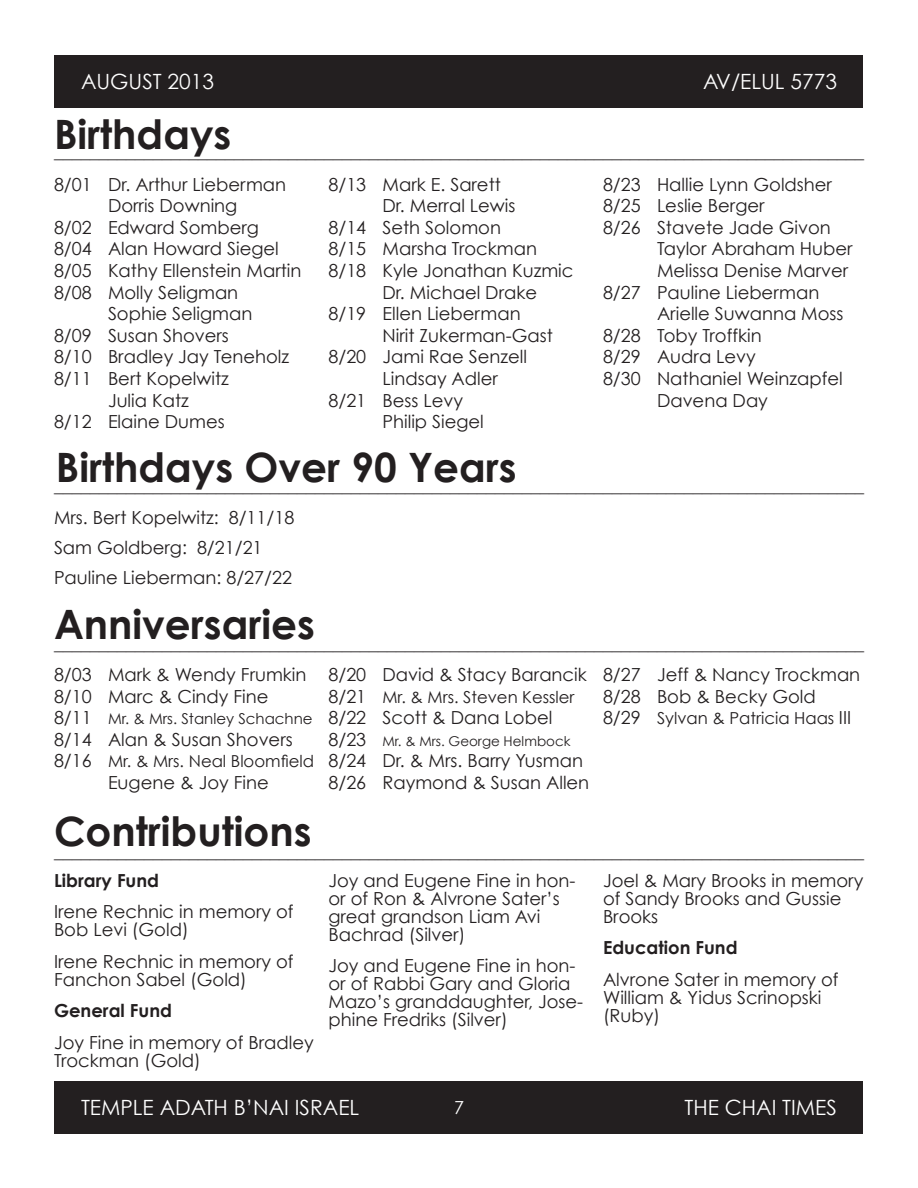
<style>
.page{position:relative;width:918px;height:1188px;background:#fff}
.page>*{position:absolute;margin:0;border:0;box-sizing:border-box;transform-origin:0 0}
.t1{font:700 40.5px "Century Gothic";color:#231f20}
.t2{font:21px "Century Gothic";color:#fff}
.BIRTHDAY{font:18px "Century Gothic";color:#231f20}
.Contribution{font:18px/18px "Century Gothic";color:#231f20}
.Contribution-2{font:700 18px "Century Gothic";color:#231f20}
.t3{font:18px "Century Gothic";color:#fff}
.BIRTHDAY-2{font:16.5px "Century Gothic";color:#231f20}
.BIRTHDAY-3{font:15px "Century Gothic";color:#231f20}
.BIRTHDAY-4{font:13.5px "Century Gothic";color:#231f20}
.s1{font-size:18px}
</style>
<div class="page">
<div style="left:55px;top:55px;width:808px;height:53px;background:#231f20"></div>
<div style="left:55px;top:1081px;width:808px;height:53px;background:#231f20"></div>
<p class="t2" style="left:81px;top:69px;width:135px">AUGUST 2013</p>
<p class="t2" style="left:703px;top:69px;width:135px">AV/ELUL 5773</p>
<p class="t1" style="left:54px;top:109px;width:179px">Birthdays</p>
<p class="Contribution" style="left:54px;top:142px;width:811px">__________________________________________________________________________________________</p>
<p class="BIRTHDAY" style="left:54px;top:173px;width:234px">8/01 Dr. Arthur Lieberman</p>
<p class="BIRTHDAY" style="left:108px;top:195px;width:131px">Dorris Downing</p>
<p class="BIRTHDAY" style="left:54px;top:216px;width:207px">8/02 Edward Somberg</p>
<p class="BIRTHDAY" style="left:54px;top:238px;width:226px">8/04 Alan Howard Siegel</p>
<p class="BIRTHDAY" style="left:54px;top:259px;width:249px">8/05 Kathy Ellenstein Martin</p>
<p class="BIRTHDAY" style="left:54px;top:281px;width:186px">8/08 Molly Seligman</p>
<p class="BIRTHDAY" style="left:108px;top:303px;width:146px">Sophie Seligman</p>
<p class="BIRTHDAY" style="left:54px;top:324px;width:176px">8/09 Susan Shovers</p>
<p class="BIRTHDAY" style="left:54px;top:346px;width:237px">8/10 Bradley Jay Teneholz</p>
<p class="BIRTHDAY" style="left:54px;top:367px;width:176px">8/11 Bert Kopelwitz</p>
<p class="BIRTHDAY" style="left:108px;top:389px;width:82px">Julia Katz</p>
<p class="BIRTHDAY" style="left:54px;top:411px;width:172px">8/12 Elaine Dumes</p>
<p class="BIRTHDAY" style="left:328px;top:173px;width:174px">8/13 Mark E. Sarett</p>
<p class="BIRTHDAY" style="left:382px;top:195px;width:134px">Dr. Merral Lewis</p>
<p class="BIRTHDAY" style="left:328px;top:216px;width:174px">8/14 Seth Solomon</p>
<p class="BIRTHDAY" style="left:328px;top:238px;width:210px">8/15 Marsha Trockman</p>
<p class="BIRTHDAY" style="left:328px;top:259px;width:247px">8/18 Kyle Jonathan Kuzmic</p>
<p class="BIRTHDAY" style="left:382px;top:281px;width:156px">Dr. Michael Drake</p>
<p class="BIRTHDAY" style="left:328px;top:303px;width:194px">8/19 Ellen Lieberman</p>
<p class="BIRTHDAY" style="left:382px;top:324px;width:172px">Nirit Zukerman-Gast</p>
<p class="BIRTHDAY" style="left:328px;top:346px;width:200px">8/20 Jami Rae Senzell</p>
<p class="BIRTHDAY" style="left:382px;top:367px;width:117px">Lindsay Adler</p>
<p class="BIRTHDAY" style="left:328px;top:389px;width:136px">8/21 Bess Levy</p>
<p class="BIRTHDAY" style="left:382px;top:411px;width:103px">Philip Siegel</p>
<p class="BIRTHDAY" style="left:603px;top:173px;width:231px">8/23 Hallie Lynn Goldsher</p>
<p class="BIRTHDAY" style="left:603px;top:195px;width:163px">8/25 Leslie Berger</p>
<p class="BIRTHDAY" style="left:603px;top:216px;width:229px">8/26 Stavete Jade Givon</p>
<p class="BIRTHDAY" style="left:657px;top:238px;width:197px">Taylor Abraham Huber</p>
<p class="BIRTHDAY" style="left:657px;top:259px;width:193px">Melissa Denise Marver</p>
<p class="BIRTHDAY" style="left:603px;top:281px;width:218px">8/27 Pauline Lieberman</p>
<p class="BIRTHDAY" style="left:657px;top:303px;width:188px">Arielle Suwanna Moss</p>
<p class="BIRTHDAY" style="left:603px;top:324px;width:160px">8/28 Toby Troffkin</p>
<p class="BIRTHDAY" style="left:603px;top:346px;width:154px">8/29 Audra Levy</p>
<p class="BIRTHDAY" style="left:603px;top:367px;width:241px">8/30 Nathaniel Weinzapfel</p>
<p class="BIRTHDAY" style="left:657px;top:389px;width:112px">Davena Day</p>
<p class="t1" style="left:56px;top:442px;width:462px">Birthdays Over 90 Years</p>
<p class="BIRTHDAY" style="left:54px;top:506px;width:242px">Mrs. Bert Kopelwitz: 8/11/18</p>
<p class="BIRTHDAY" style="left:54px;top:536px;width:210px">Sam Goldberg: 8/21/21</p>
<p class="BIRTHDAY" style="left:54px;top:566px;width:239px">Pauline Lieberman: 8/27/22</p>
<p class="Contribution" style="left:54px;top:476px;width:811px">__________________________________________________________________________________________</p>
<p class="t1" style="left:54px;top:598px;width:262px">Anniversaries</p>
<p class="Contribution" style="left:54px;top:634px;width:811px">__________________________________________________________________________________________</p>
<p class="BIRTHDAY" style="left:54px;top:664px;width:254px">8/03 Mark &amp; Wendy Frumkin</p>
<p class="BIRTHDAY" style="left:54px;top:685px;width:216px">8/10 Marc &amp; Cindy Fine</p>
<p class="BIRTHDAY-3" style="left:54px;top:710px;width:260px"><span class="s1">8/11</span> Mr. &amp; Mrs. Stanley Schachne</p>
<p class="BIRTHDAY" style="left:54px;top:728px;width:240px">8/14 Alan &amp; Susan Shovers</p>
<p class="BIRTHDAY-2" style="left:54px;top:751px;width:262px"><span class="s1">8/16</span> Mr. &amp; Mrs. Neal Bloomfield</p>
<p class="BIRTHDAY" style="left:108px;top:772px;width:162px">Eugene &amp; Joy Fine</p>
<p class="t1" style="left:54px;top:806px;width:259px">Contributions</p>
<p class="BIRTHDAY" style="left:328px;top:664px;width:260px">8/20 David &amp; Stacy Barancik</p>
<p class="BIRTHDAY-2" style="left:328px;top:687px;width:248px"><span class="s1">8/21</span> Mr. &amp; Mrs. Steven Kessler</p>
<p class="BIRTHDAY" style="left:328px;top:707px;width:225px">8/22 Scott &amp; Dana Lobel</p>
<p class="BIRTHDAY-4" style="left:328px;top:733px;width:244px"><span class="s1">8/23</span> Mr. &amp; Mrs. George Helmbock</p>
<p class="BIRTHDAY" style="left:328px;top:750px;width:256px">8/24 Dr. &amp; Mrs. Barry Yusman</p>
<p class="BIRTHDAY" style="left:328px;top:772px;width:262px">8/26 Raymond &amp; Susan Allen</p>
<p class="BIRTHDAY" style="left:603px;top:664px;width:259px">8/27 Jeff &amp; Nancy Trockman</p>
<p class="BIRTHDAY" style="left:603px;top:685px;width:214px">8/28 Bob &amp; Becky Gold</p>
<p class="BIRTHDAY-2" style="left:603px;top:708px;width:250px"><span class="s1">8/29</span> Sylvan &amp; Patricia Haas <span class="s1">III</span></p>
<p class="Contribution" style="left:54px;top:842px;width:811px">__________________________________________________________________________________________</p>
<p class="Contribution-2" style="left:54px;top:869px;width:107px">Library Fund</p>
<p class="Contribution" style="left:54px;top:902px;width:241px">Irene Rechnic in memory of<br>Bob Levi (Gold)</p>
<p class="Contribution" style="left:54px;top:952px;width:241px">Irene Rechnic in memory of<br>Fanchon Sabel (Gold)</p>
<p class="Contribution-2" style="left:54px;top:999px;width:120px">General Fund</p>
<p class="Contribution" style="left:54px;top:1033px;width:261px">Joy Fine in memory of Bradley<br>Trockman (Gold)</p>
<p class="Contribution" style="left:328px;top:871px;width:249px">Joy and Eugene Fine in hon&shy;or of Ron &amp; Alvrone Sater’s great grandson Liam Avi<br>Bachrad (Silver)</p>
<p class="Contribution" style="left:328px;top:956px;width:256px">Joy and Eugene Fine in hon&shy;or of Rabbi Gary and Gloria<br>Mazo’s granddaughter, Jose&shy;phine Fredriks (Silver)</p>
<p class="Contribution" style="left:603px;top:871px;width:262px">Joel &amp; Mary Brooks in memory of Sandy Brooks and Gussie<br>Brooks</p>
<p class="Contribution-2" style="left:603px;top:936px;width:136px">Education Fund</p>
<p class="Contribution" style="left:603px;top:970px;width:237px">Alvrone Sater in memory of<br>William &amp; Yidus Scrinopski (Ruby)</p>
<p class="t2" style="left:81px;top:1094px;width:280px">TEMPLE ADATH B’NAI ISRAEL</p>
<p class="t2" style="left:684px;top:1094px;width:154px">THE CHAI TIMES</p>
<p class="t3" style="left:454px;top:1096px;width:11px">7</p>
</div>
